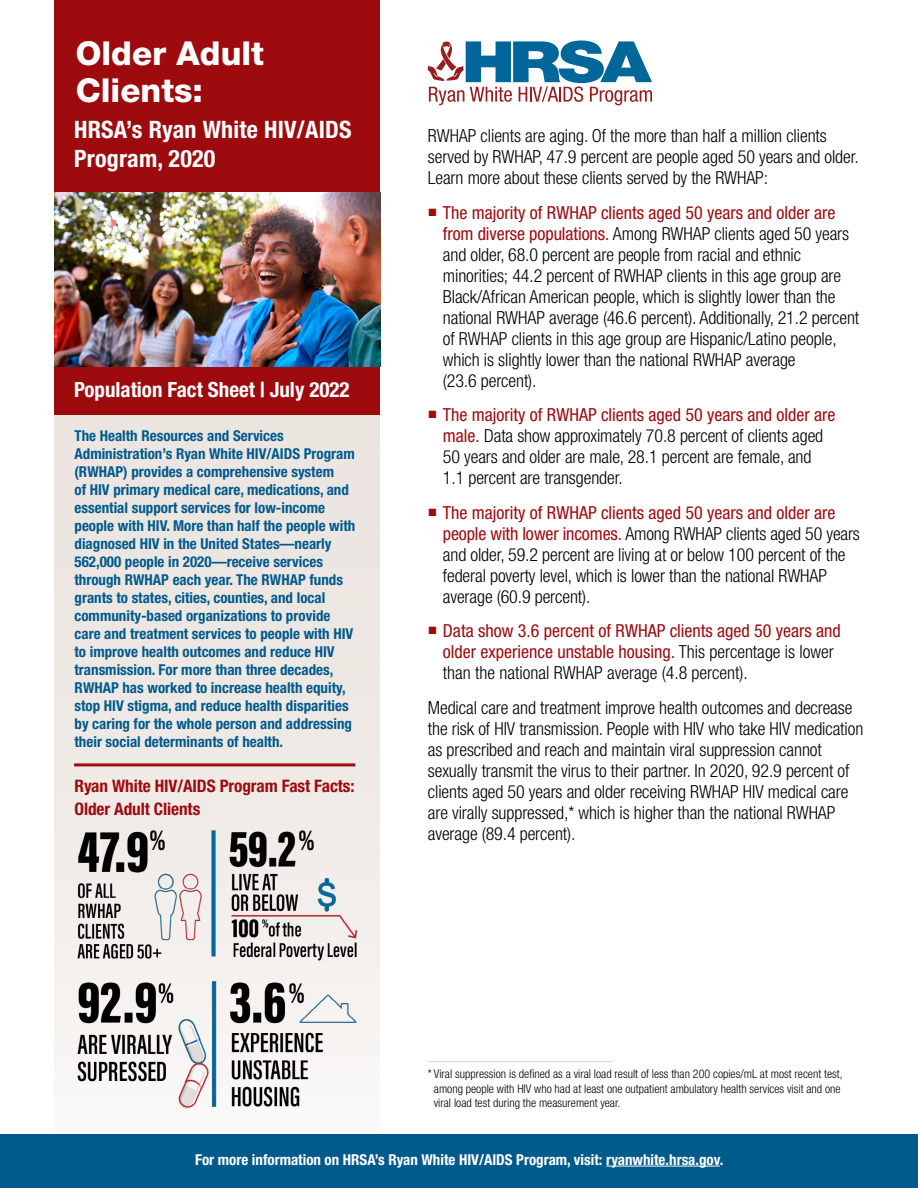
<style>
.page{position:relative;width:918px;height:1188px;background:#fff}
.page>*{position:absolute;margin:0;border:0;box-sizing:border-box;transform-origin:0 0}
.t1{font:800 33px/37.5px "Helvetica Neue LT Std";color:#fff}
.t2{font:700 condensed 24px/28.5px "Helvetica Neue LT Std";letter-spacing:.01em;color:#fff}
.t3{font:700 condensed 21px "Helvetica Neue LT Std";color:#fff}
.t4{font:300 condensed 18px/21px "Helvetica Neue LT Std";letter-spacing:-.005em;color:#000}
.t5{font:condensed 18px/21px "Helvetica Neue LT Std";color:#9e0b0f}
.t6{font:700 condensed 17.25px/22.5px "Helvetica Neue LT Std";letter-spacing:-.005em;color:#9e0b0f}
.t7{font:700 condensed 15px/18px "Helvetica Neue LT Std";color:#005a8b}
.t8{font:700 condensed 15px "Helvetica Neue LT Std";color:#fff}
.t9{font:300 condensed 12px/14.4px "Helvetica Neue LT Std";color:#000}
.s1{font-weight:400;color:#9e0b0f}
.s2{font-weight:300;color:#000}
</style>
<div class="page">
<svg style="left:428px;top:40px;width:224px;height:65px"></svg>
<hr style="left:428px;top:1061px;width:185px;height:1px;background:#d1d3d4">
<div style="left:54px;top:0;width:326px;height:1188px;background:#ede7e3"></div>
<div style="left:54px;top:0;width:326px;height:415px;background:#9e0b0f"></div>
<img style="left:54px;top:192px;width:326px;height:175px">
<div style="left:0;top:1135px;width:918px;height:53px;background:#005a8b"></div>
<hr style="left:606px;top:1166px;width:114px;height:1px;background:#fff">
<img style="left:78px;top:830px;width:302px;height:291px">
<hr style="left:74px;top:763px;width:281px;height:3px;background:#9e0b0f">
<h1 class="t1" style="left:76px;top:34px;width:190px">Older Adult<br>Clients:</h1>
<h2 class="t2" style="left:74px;top:115px;width:279px">HRSA’s Ryan White HIV/AIDS<br>Program, 2020</h2>
<p class="t3" style="left:74px;top:377px;width:277px">Population Fact Sheet | July 2022</p>
<p class="t7" style="left:75px;top:426px;width:282px">The Health Resources and Services Administration’s Ryan White HIV/AIDS Program (RWHAP) provides a comprehensive system<br>of HIV primary medical care, medications, and essential support services for low-income people with HIV. More than half the people with diagnosed HIV in the United States—nearly 562,000 people in 2020—receive services through RWHAP each year. The RWHAP funds grants to states, cities, counties, and local community-based organizations to provide care and treatment services to people with HIV to improve health outcomes and reduce HIV transmission. For more than three decades, RWHAP has worked to increase health equity, stop HIV stigma, and reduce health disparities by caring for the whole person and addressing their social determinants of health.</p>
<p class="t6" style="left:75px;top:774px;width:282px">Ryan White HIV/AIDS Program Fast Facts:<br>Older Adult Clients</p>
<p class="t4" style="left:428px;top:125px;width:432px">RWHAP clients are aging. Of the more than half a million clients served by RWHAP, 47.9 percent are people aged 50 years and older.<br>Learn more about these clients served by the RWHAP:</p>
<p class="t4" style="left:443px;top:202px;width:418px;text-indent:-15px"><sup>■</sup> <span class="s1">The majority of RWHAP clients aged 50 years and older are from diverse populations.</span> Among RWHAP clients aged 50 years and older, 68.0 percent are people from racial and ethnic minorities; 44.2 percent of RWHAP clients in this age group are Black/African American people, which is slightly lower than the national RWHAP average (46.6 percent). Additionally, 21.2 percent of RWHAP clients in this age group are Hispanic/Latino people, which is slightly lower than the national RWHAP average<br>(23.6 percent).</p>
<p class="t4" style="left:443px;top:404px;width:394px;text-indent:-15px"><sup>■</sup> <span class="s1">The majority of RWHAP clients aged 50 years and older are male.</span> Data show approximately 70.8 percent of clients aged 50 years and older are male, 28.1 percent are female, and 1.1 percent are transgender.</p>
<p class="t4" style="left:443px;top:502px;width:419px;text-indent:-15px"><sup>■</sup> <span class="s1">The majority of RWHAP clients aged 50 years and older are people with lower incomes.</span> Among RWHAP clients aged 50 years and older, 59.2 percent are living at or below 100 percent of the federal poverty level, which is lower than the national RWHAP average (60.9 percent).</p>
<p class="t5" style="left:443px;top:620px;width:399px;text-indent:-15px"><sup>■</sup> Data show 3.6 percent of RWHAP clients aged 50 years and older experience unstable housing. <span class="s2">This percentage is lower than the national RWHAP average (4.8 percent).</span></p>
<p class="t4" style="left:428px;top:697px;width:437px">Medical care and treatment improve health outcomes and decrease the risk of HIV transmission. People with HIV who take HIV medication as prescribed and reach and maintain viral suppression cannot sexually transmit the virus to their partner. In 2020, 92.9 percent of clients aged 50 years and older receiving RWHAP HIV medical care are virally suppressed,* which is higher than the national RWHAP average (89.4 percent).</p>
<p class="t9" style="left:434px;top:1067px;width:410px;text-indent:-6px">* Viral suppression is defined as a viral load result of less than 200 copies/mL at most recent test, among people with HIV who had at least one outpatient ambulatory health services visit and one viral load test during the measurement year.</p>
<p class="t8" style="left:195px;top:1150px;width:530px">For more information on HRSA’s Ryan White HIV/AIDS Program, visit: ryanwhite.hrsa.gov.</p>
</div>
